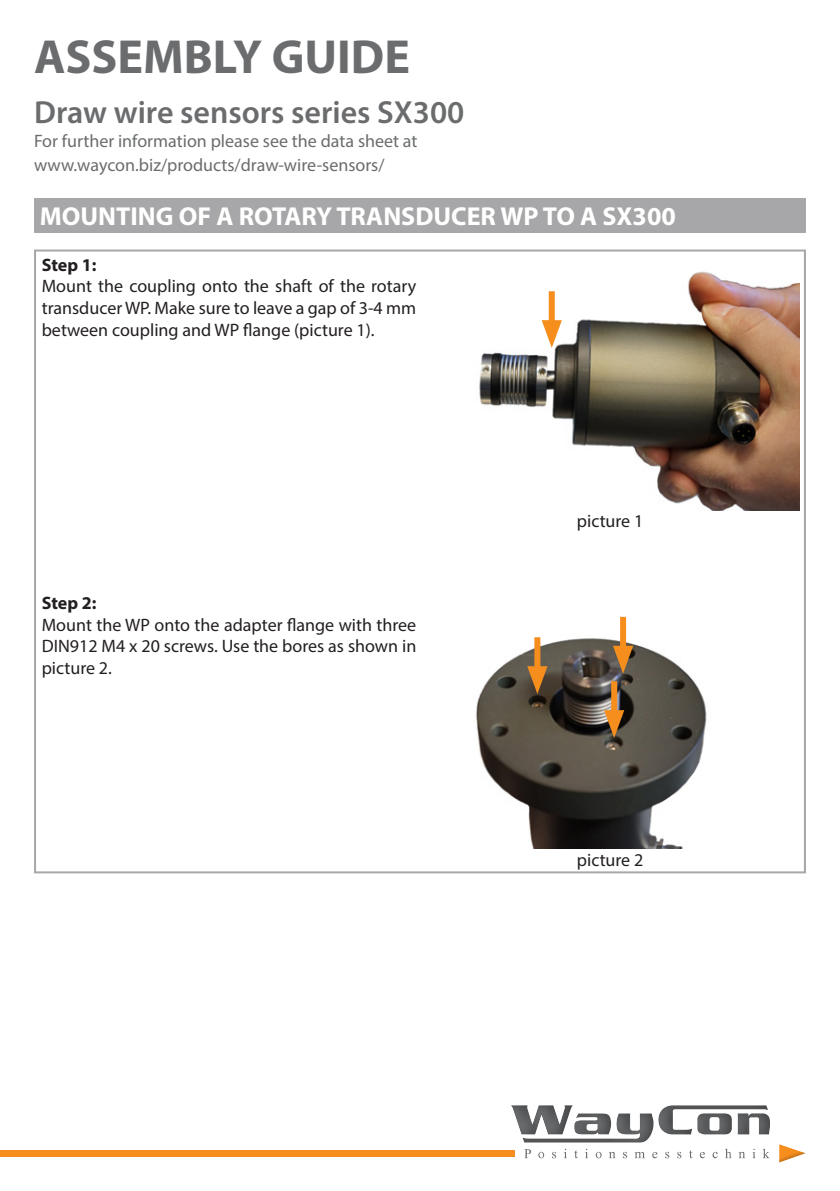
<style>
.page{position:relative;width:840px;height:1191px;background:#fff}
.page>*{position:absolute;margin:0;border:0;box-sizing:border-box;transform-origin:0 0}
.t1{font:700 48px "Myriad Pro";color:#6a6c6e}
.t2{font:600 32px "Myriad Pro";color:#6a6c6e}
.t3{font:700 26px "Myriad Pro";color:#fff}
.t4{font:18px/21.6px "Myriad Pro";color:#231f20;text-align:justify}
.t5{font:18px "Myriad Pro";color:#6a6c6e}
.t6{font:700 18px "Myriad Pro";letter-spacing:-.005em;color:#231f20}
</style>
<div class="page">
<div style="left:34px;top:198px;width:771px;height:34px;background:#a7a7a9"></div>
<div style="left:0;top:1150px;width:514px;height:6px;background:#f68e1e"></div>
<div style="left:778px;top:1142px;width:30px;height:22px;background:#231f20;opacity:.2"></div>
<div style="left:522px;top:1110px;width:134px;height:34px;background:#231f20;opacity:.4"></div>
<svg style="left:522px;top:1105px;width:248px;height:37px"></svg>
<div style="left:510px;top:1102px;width:66px;height:34px;background:#231f20;opacity:.4"></div>
<svg style="left:524px;top:1149px;width:7px;height:9px"></svg>
<svg style="left:539px;top:1152px;width:4px;height:6px"></svg>
<svg style="left:552px;top:1152px;width:5px;height:6px"></svg>
<svg style="left:564px;top:1148px;width:2px;height:10px"></svg>
<svg style="left:634px;top:1152px;width:10px;height:6px"></svg>
<svg style="left:609px;top:1152px;width:6px;height:6px"></svg>
<svg style="left:652px;top:1152px;width:5px;height:7px"></svg>
<svg style="left:725px;top:1148px;width:6px;height:10px"></svg>
<svg style="left:763px;top:1148px;width:6px;height:10px"></svg>
<svg style="left:574px;top:1150px;width:3px;height:9px"></svg>
<svg style="left:596px;top:1152px;width:4px;height:6px"></svg>
<svg style="left:623px;top:1151px;width:5px;height:7px"></svg>
<svg style="left:689px;top:1150px;width:3px;height:9px"></svg>
<svg style="left:665px;top:1152px;width:5px;height:6px"></svg>
<svg style="left:677px;top:1152px;width:5px;height:6px"></svg>
<svg style="left:752px;top:1148px;width:3px;height:10px"></svg>
<svg style="left:738px;top:1152px;width:6px;height:6px"></svg>
<svg style="left:699px;top:1152px;width:5px;height:7px"></svg>
<svg style="left:712px;top:1151px;width:5px;height:8px"></svg>
<img style="left:479px;top:271px;width:320px;height:239px">
<div style="left:548px;top:291px;width:6px;height:40px;background:#f68e1e"></div>
<svg style="left:541px;top:320px;width:20px;height:28px"></svg>
<img style="left:476px;top:616px;width:231px;height:233px">
<div style="left:534px;top:637px;width:6px;height:40px;background:#f68e1e"></div>
<svg style="left:527px;top:666px;width:20px;height:28px"></svg>
<div style="left:611px;top:681px;width:6px;height:40px;background:#f68e1e"></div>
<svg style="left:603px;top:710px;width:21px;height:28px"></svg>
<svg style="left:619px;top:617px;width:6px;height:29px"></svg>
<svg style="left:612px;top:646px;width:21px;height:27px"></svg>
<p class="t1" style="left:34px;top:26px;width:377px">ASSEMBLY GUIDE</p>
<p class="t2" style="left:34px;top:92px;width:431px">Draw wire sensors series SX300</p>
<p class="t5" style="left:34px;top:130px;width:385px">For further information please see the data sheet at</p>
<p class="t5" style="left:34px;top:154px;width:352px">www.waycon.biz/products/draw-wire-sensors/</p>
<p class="t3" style="left:40px;top:199px;width:637px">MOUNTING OF A ROTARY TRANSDUCER WP TO A SX300</p>
<p class="t6" style="left:42px;top:253px;width:56px">Step 1:</p>
<p class="t4" style="left:42px;top:275px;width:376px">Mount the coupling onto the shaft of the rotary transducer WP. Make sure to leave a gap of 3-4 mm between coupling and WP flange (picture 1).</p>
<p class="t6" style="left:42px;top:591px;width:56px">Step 2:</p>
<p class="t4" style="left:42px;top:613px;width:376px">Mount the WP onto the adapter flange with three DIN912 M4 x 20 screws. Use the bores as shown in picture 2.</p>
<p class="t4" style="left:576px;top:510px;width:68px">picture 1</p>
<p class="t4" style="left:576px;top:848px;width:68px">picture 2</p>
</div>
